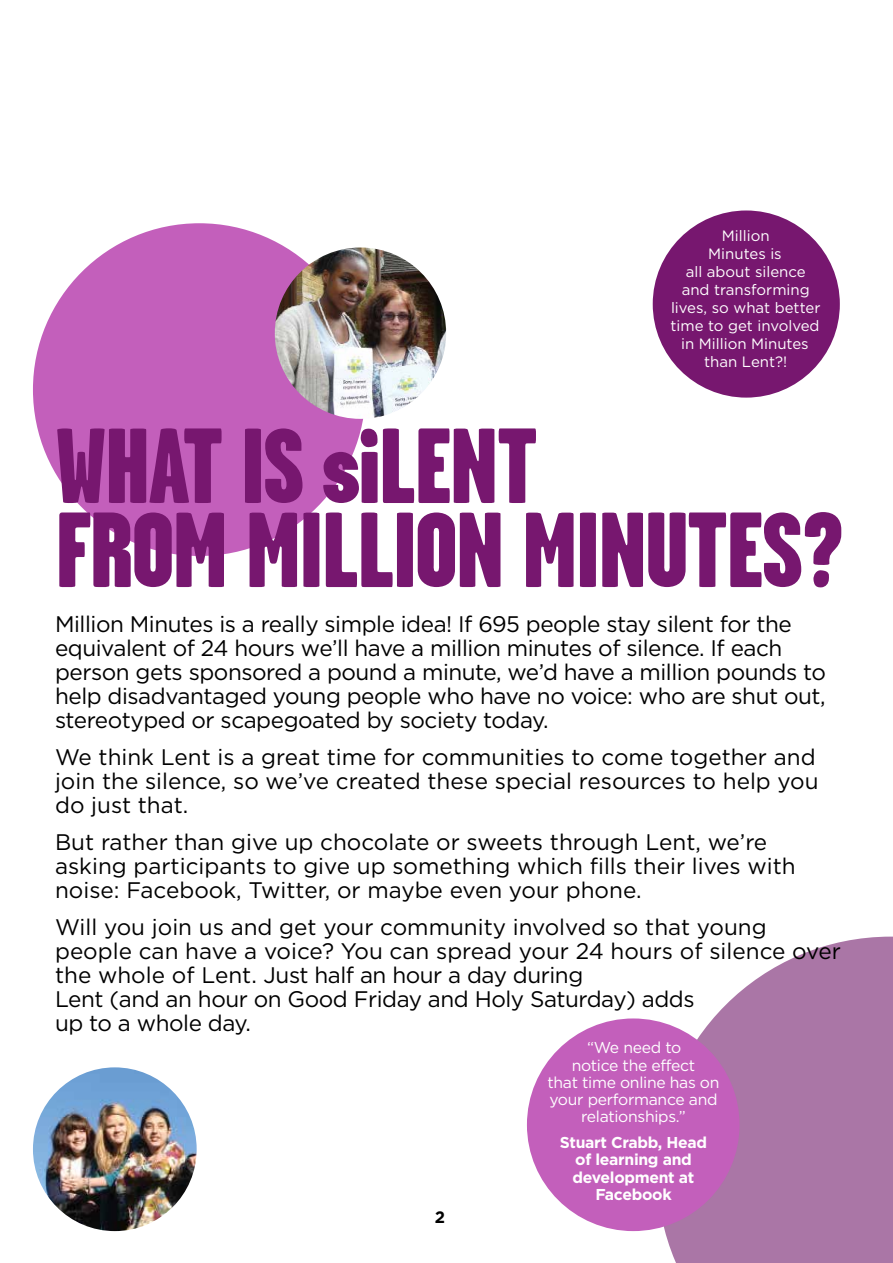
<style>
.page{position:relative;width:893px;height:1263px;background:#fff}
.page>*{position:absolute;margin:0;border:0;box-sizing:border-box;transform-origin:0 0}
.t1{font:900 106.5px/84px "Garage Gothic";letter-spacing:-.02em;color:#77176f}
.t2{font:22.5px/24px "Gotham";letter-spacing:-.02em;color:#000}
.t3{font:22.5px/24px "Gotham";color:#000}
.t4{font:700 16.5px "Gotham";color:#000}
.t5{font:15.75px/17.2px "Gotham";letter-spacing:-.02em;color:#fff;text-align:center}
.t6{font:700 15.75px/17.2px "Gotham";letter-spacing:-.02em;color:#fff;text-align:center}
.t7{font:15px/18px "Gotham";color:#fff;text-align:center}
</style>
<div class="page">
<svg style="left:657px;top:936px;width:236px;height:327px;fill:#aa76a6"></svg>
<div style="left:33px;top:223px;width:333px;height:333px;background:#c35fbb;border-radius:50%"></div>
<img style="left:33px;top:1067px;width:164px;height:164px;border-radius:82px">
<img style="left:275px;top:247px;width:171px;height:172px;border-radius:86px">
<div style="left:653px;top:210px;width:187px;height:188px;background:#77176f;border-radius:50%"></div>
<div style="left:527px;top:1018px;width:212px;height:213px;background:#c35fbb;border-radius:50%"></div>
<p class="t7" style="left:670px;top:227px;width:152px">Million<br>Minutes is<br>all about silence and transforming lives, so what better time to get involved in Million Minutes than Lent?!</p>
<h1 class="t1" style="left:55px;top:424px;width:791px">WHAT IS siLENT<br>FROM MILLION MINUTES?</h1>
<p class="t2" style="left:55px;top:612px;width:772px">Million Minutes is a really simple idea! If 695 people stay silent for the equivalent of 24 hours we’ll have a million minutes of silence. If each person gets sponsored a pound a minute, we’d have a million pounds to help disadvantaged young people who have no voice: who are shut out, stereotyped or scapegoated by society today.</p>
<p class="t3" style="left:55px;top:745px;width:765px">We think Lent is a great time for communities to come together and join the silence, so we’ve created these special resources to help you do just that.</p>
<p class="t3" style="left:55px;top:829px;width:742px">But rather than give up chocolate or sweets through Lent, we’re asking participants to give up something which fills their lives with noise: Facebook, Twitter, or maybe even your phone.</p>
<p class="t2" style="left:55px;top:914px;width:787px">Will you join us and get your community involved so that young people can have a voice? You can spread your 24 hours of silence over the whole of Lent. Just half an hour a day during<br>Lent (and an hour on Good Friday and Holy Saturday) adds<br>up to a whole day.</p>
<p class="t4" style="left:435px;top:1207px;width:12px">2</p>
<p class="t5" style="left:547px;top:1039px;width:173px">“We need to<br>notice the effect<br>that time online has on your performance and relationships.”</p>
<p class="t6" style="left:560px;top:1133px;width:149px">Stuart Crabb, Head of learning and development at<br>Facebook</p>
</div>
